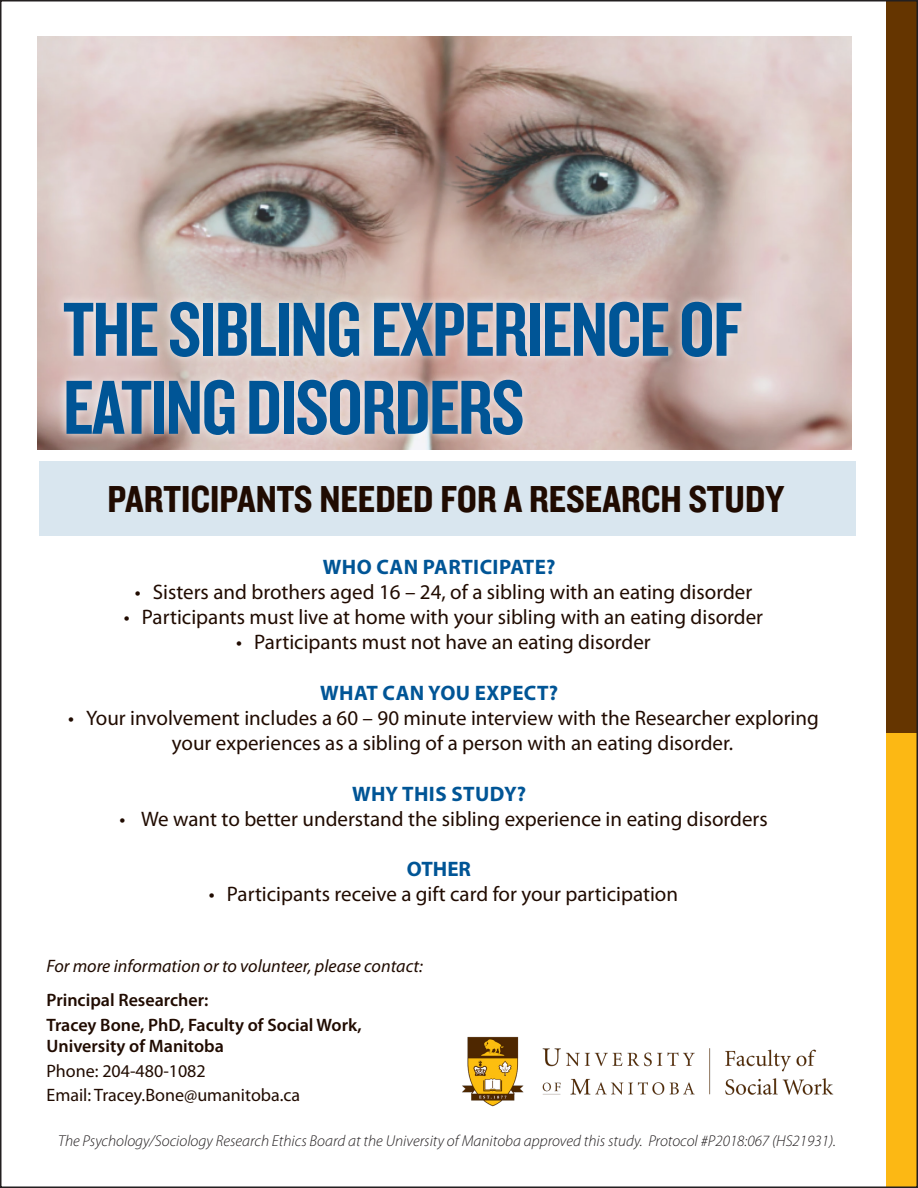
<style>
.page{position:relative;width:918px;height:1188px;background:#fff}
.page>*{position:absolute;margin:0;border:0;box-sizing:border-box;transform-origin:0 0}
.t1{font:79.5px/78px "Knockout 49 Liteweight";letter-spacing:-.02em;color:#005596}
.t2{font:39px "Knockout 50 Welterweight";color:#200b01}
.t3{font:21px/25.2px "Myriad Pro";color:#200b01}
.t4{font:700 21px "Myriad Pro";letter-spacing:.02em;color:#005596}
.t5{font:600 18px/21.6px "Myriad Pro";color:#200b01}
.t6{font:18px "Myriad Pro";color:#200b01}
.t7{font:italic 18px "Myriad Pro";color:#200b01}
.t8{font:italic 300 15.75px "Myriad Pro";color:#231f20}
</style>
<div class="page">
<div style="left:886px;top:602px;width:32px;height:586px;background:#fcb814"></div>
<div style="left:886px;top:0;width:32px;height:732px;background:#653500"></div>
<div style="left:39px;top:462px;width:816px;height:74px;background:#d9e6ef"></div>
<img style="left:37px;top:37px;width:814px;height:413px">
<img style="left:462px;top:1036px;width:371px;height:71px">
<div style="left:55px;top:292px;width:696px;height:152px;background:#fff;opacity:.75"></div>
<p class="t1" style="left:63px;top:288px;width:681px">THE SIBLING EXPERIENCE OF<br>EATING DISORDERS</p>
<p class="t2" style="left:107px;top:473px;width:678px">PARTICIPANTS NEEDED FOR A RESEARCH STUDY</p>
<p class="t4" style="left:323px;top:553px;width:234px">WHO CAN PARTICIPATE?</p>
<p class="t3" style="left:135px;top:579px;width:619px">• Sisters and brothers aged 16 – 24, of a sibling with an eating disorder</p>
<p class="t3" style="left:124px;top:604px;width:641px">• Participants must live at home with your sibling with an eating disorder</p>
<p class="t3" style="left:236px;top:630px;width:416px">• Participants must not have an eating disorder</p>
<p class="t4" style="left:320px;top:679px;width:240px">WHAT CAN YOU EXPECT?</p>
<p class="t3" style="left:172px;top:705px;width:649px;text-indent:-104px">• Your involvement includes a 60 – 90 minute interview with the Researcher exploring your experiences as a sibling of a person with an eating disorder.</p>
<p class="t4" style="left:352px;top:780px;width:176px">WHY THIS STUDY?</p>
<p class="t3" style="left:119px;top:806px;width:650px">• We want to better understand the sibling experience in eating disorders</p>
<p class="t4" style="left:407px;top:856px;width:66px">OTHER</p>
<p class="t3" style="left:209px;top:882px;width:471px">• Participants receive a gift card for your participation</p>
<p class="t7" style="left:46px;top:955px;width:378px">For more information or to volunteer, please contact:</p>
<p class="t5" style="left:46px;top:989px;width:163px">Principal Researcher:</p>
<p class="t5" style="left:46px;top:1013px;width:317px">Tracey Bone, PhD, Faculty of Social Work,<br>University of Manitoba</p>
<p class="t6" style="left:46px;top:1060px;width:161px">Phone: 204-480-1082</p>
<p class="t6" style="left:46px;top:1084px;width:255px">Email: Tracey.Bone@umanitoba.ca</p>
<p class="t8" style="left:58px;top:1131px;width:779px">The Psychology/Sociology Research Ethics Board at the University of Manitoba approved this study. Protocol #P2018:067 (HS21931).</p>
</div>
